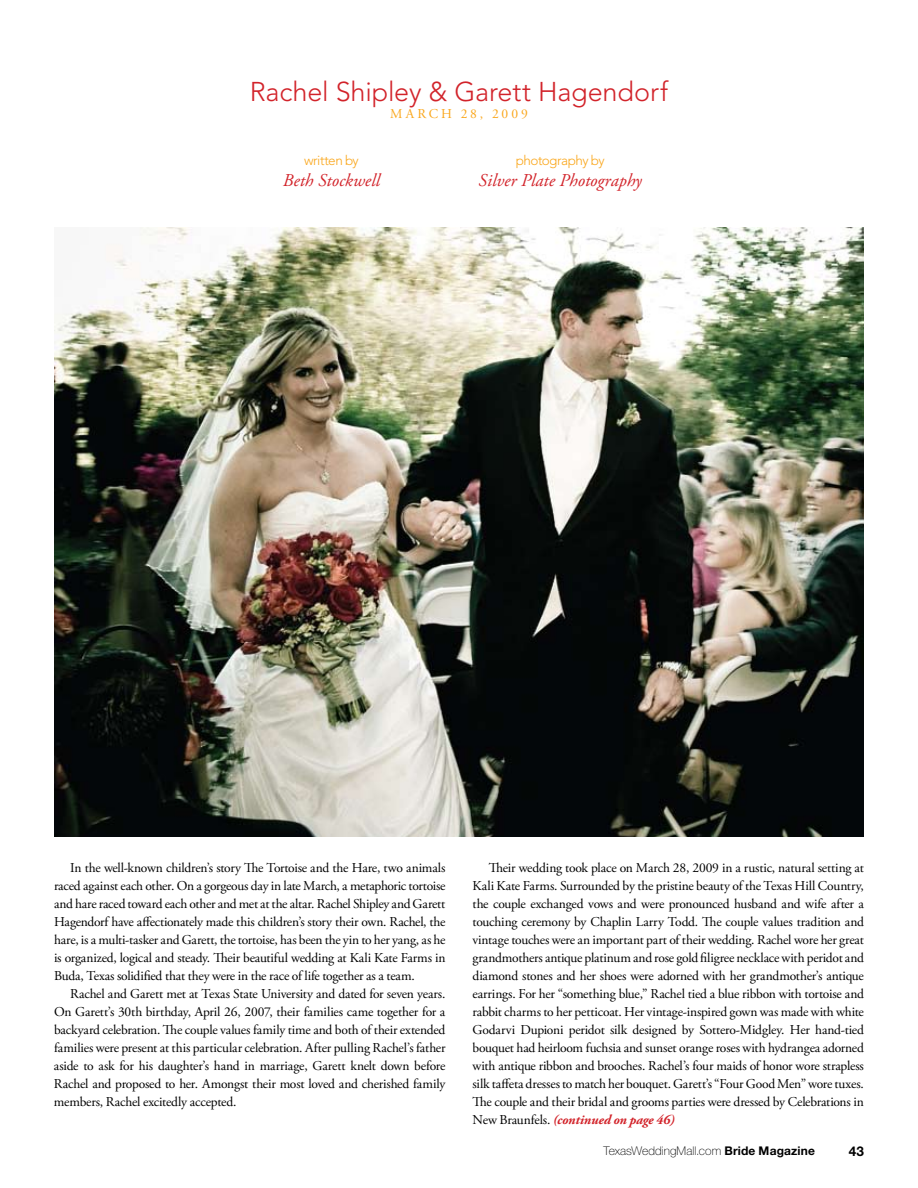
<style>
.page{position:relative;width:918px;height:1188px;background:#fff}
.page>*{position:absolute;margin:0;border:0;box-sizing:border-box;transform-origin:0 0}
.t1{font:300 27px "Avenir LT Std";letter-spacing:-.005em;color:#d2232a}
.t2{font:italic 18px "Adobe Garamond Pro";color:#d2232a}
.t3{font:13.5px/18px "Adobe Garamond Pro";letter-spacing:-.015em;color:#000;text-align:justify}
.t4{font:300 13.5px "Avenir LT Std";letter-spacing:-.035em;color:#faa61a}
.t5{font:13.5px "Adobe Garamond Pro";letter-spacing:.215em;color:#faa61a}
.t6{font:700 13.5px "Helvetica Neue LT Std";color:#000}
.t7{font:100 12px "Helvetica Neue LT Std";letter-spacing:.005em;color:#000}
.s1{font-weight:700;font-style:italic;color:#d2232a}
.s2{font-weight:700}
</style>
<div class="page">
<img style="left:54px;top:228px;width:810px;height:609px">
<h1 class="t1" style="left:250px;top:76px;width:420px">Rachel Shipley &amp; Garett Hagendorf</h1>
<p class="t5" style="left:390px;top:105px;width:139px">March 28, 2009</p>
<p class="t4" style="left:304px;top:152px;width:56px">written by</p>
<h2 class="t2" style="left:283px;top:169px;width:99px">Beth Stockwell</h2>
<p class="t4" style="left:516px;top:152px;width:90px">photography by</p>
<h2 class="t2" style="left:479px;top:169px;width:165px">Silver Plate Photography</h2>
<p class="t3" style="left:54px;top:859px;width:393px;text-indent:16px">In the well-known children’s story The Tortoise and the Hare, two animals raced against each other. On a gorgeous day in late March, a metaphoric tortoise and hare raced toward each other and met at the altar. Rachel Shipley and Garett Hagendorf have affectionately made this children’s story their own. Rachel, the hare, is a multi-tasker and Garett, the tortoise, has been the yin to her yang, as he is organized, logical and steady. Their beautiful wedding at Kali Kate Farms in Buda, Texas solidified that they were in the race of life together as a team.</p>
<p class="t3" style="left:54px;top:985px;width:393px;text-indent:16px">Rachel and Garett met at Texas State University and dated for seven years.<br>On Garett’s 30th birthday, April 26, 2007, their families came together for a backyard celebration. The couple values family time and both of their extended families were present at this particular celebration. After pulling Rachel’s father aside to ask for his daughter’s hand in marriage, Garett knelt down before Rachel and proposed to her. Amongst their most loved and cherished family members, Rachel excitedly accepted.</p>
<p class="t3" style="left:472px;top:859px;width:393px;text-indent:16px">Their wedding took place on March 28, 2009 in a rustic, natural setting at Kali Kate Farms. Surrounded by the pristine beauty of the Texas Hill Country, the couple exchanged vows and were pronounced husband and wife after a touching ceremony by Chaplin Larry Todd. The couple values tradition and vintage touches were an important part of their wedding. Rachel wore her great grandmothers antique platinum and rose gold filigree necklace with peridot and diamond stones and her shoes were adorned with her grandmother’s antique earrings. For her “something blue,” Rachel tied a blue ribbon with tortoise and rabbit charms to her petticoat. Her vintage-inspired gown was made with white Godarvi Dupioni peridot silk designed by Sottero-Midgley. Her hand-tied bouquet had heirloom fuchsia and sunset orange roses with hydrangea adorned with antique ribbon and brooches. Rachel’s four maids of honor wore strapless silk taffeta dresses to match her bouquet. Garett’s “Four Good Men” wore tuxes.<br>The couple and their bridal and grooms parties were dressed by Celebrations in New Braunfels. <span class="s1">(continued on page 46)</span></p>
<p class="t7" style="left:603px;top:1143px;width:213px">TexasWeddingMall.com <span class="s2">Bride Magazine</span></p>
<p class="t6" style="left:849px;top:1142px;width:17px">43</p>
</div>
